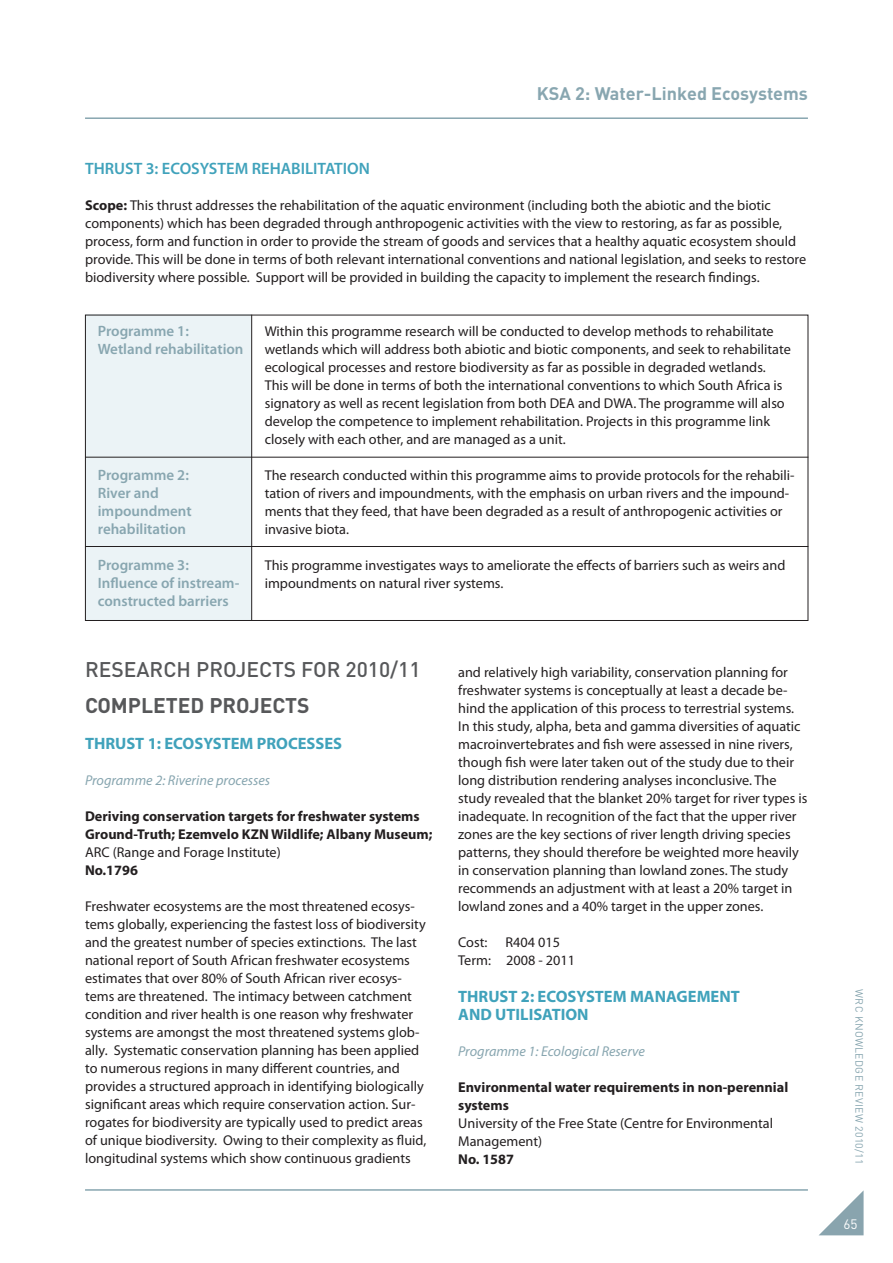
<style>
.page{position:relative;width:893px;height:1263px;background:#fff}
.page>*{position:absolute;margin:0;border:0;box-sizing:border-box;transform-origin:0 0}
.t1{font:500 21px "DIN";color:#57585a}
.t2{font:700 21px "DIN";color:#57585a}
.t3{font:700 18px "DIN";color:#88a6b0}
.t4{font:700 16.5px/18px "Myriad Pro";color:#40a2bb}
.t5{font:600 16.5px "Myriad Pro";color:#40a2bb}
.t6{font:600 15px/18px "Myriad Pro";color:#88a6b0}
.t7{font:14.25px/18px "Myriad Pro";color:#231f20}
.t8{font:700 14.25px/18px "Myriad Pro";color:#231f20}
.t9{font:italic 14.25px "Myriad Pro";color:#88a6b0}
.t10{font:13.5px "DIN";color:#fff}
.t11{font:10.5px "DIN";letter-spacing:.03em;color:#88a6b0}
.s1{font-weight:700}
</style>
<div class="page">
<div style="left:85px;top:315px;width:166px;height:306px;background:#ebf3f6"></div>
<hr style="left:251px;top:315px;width:1px;height:306px;background:#231f20">
<hr style="left:85px;top:457px;width:723px;height:1px;background:#231f20">
<hr style="left:85px;top:546px;width:723px;height:1px;background:#231f20">
<hr style="left:85px;top:117px;width:723px;height:2px;background:#88a6b0">
<hr style="left:85px;top:1189px;width:723px;height:2px;background:#88a6b0">
<svg style="left:819px;top:1190px;width:45px;height:45px"></svg>
<p class="t3" style="left:537px;top:81px;width:272px">KSA 2: Water-Linked Ecosystems</p>
<p class="t5" style="left:85px;top:158px;width:286px">THRUST 3: ECOSYSTEM REHABILITATION</p>
<p class="t7" style="left:85px;top:196px;width:723px"><span class="s1">Scope:</span> This thrust addresses the rehabilitation of the aquatic environment (including both the abiotic and the biotic components) which has been degraded through anthropogenic activities with the view to restoring, as far as possible, process, form and function in order to provide the stream of goods and services that a healthy aquatic ecosystem should provide. This will be done in terms of both relevant international conventions and national legislation, and seeks to restore biodiversity where possible. Support will be provided in building the capacity to implement the research findings.</p>
<p class="t6" style="left:98px;top:322px;width:147px">Programme 1:<br>Wetland rehabilitation</p>
<p class="t6" style="left:98px;top:466px;width:95px">Programme 2:<br>River and impoundment rehabilitation</p>
<p class="t6" style="left:98px;top:556px;width:143px">Programme 3:<br>Influence of instream&shy;constructed barriers</p>
<p class="t7" style="left:265px;top:322px;width:528px">Within this programme research will be conducted to develop methods to rehabilitate wetlands which will address both abiotic and biotic components, and seek to rehabilitate ecological processes and restore biodiversity as far as possible in degraded wetlands.<br>This will be done in terms of both the international conventions to which South Africa is signatory as well as recent legislation from both DEA and DWA. The programme will also develop the competence to implement rehabilitation. Projects in this programme link closely with each other, and are managed as a unit.</p>
<p class="t7" style="left:265px;top:466px;width:531px">The research conducted within this programme aims to provide protocols for the rehabili&shy;tation of rivers and impoundments, with the emphasis on urban rivers and the impound&shy;ments that they feed, that have been degraded as a result of anthropogenic activities or invasive biota.</p>
<p class="t7" style="left:265px;top:556px;width:522px">This programme investigates ways to ameliorate the effects of barriers such as weirs and impoundments on natural river systems.</p>
<h1 class="t1" style="left:85px;top:655px;width:337px">RESEARCH PROJECTS FOR 2010/11</h1>
<h1 class="t2" style="left:85px;top:691px;width:226px">COMPLETED PROJECTS</h1>
<p class="t4" style="left:85px;top:734px;width:259px">THRUST 1: ECOSYSTEM PROCESSES</p>
<p class="t9" style="left:85px;top:771px;width:187px">Programme 2: Riverine processes</p>
<p class="t8" style="left:85px;top:807px;width:349px">Deriving conservation targets for freshwater systems<br>Ground-Truth; Ezemvelo KZN Wildlife; Albany Museum;</p>
<p class="t7" style="left:85px;top:843px;width:197px">ARC (Range and Forage Institute)</p>
<p class="t8" style="left:85px;top:861px;width:54px">No.1796</p>
<p class="t7" style="left:85px;top:897px;width:343px">Freshwater ecosystems are the most threatened ecosys&shy;tems globally, experiencing the fastest loss of biodiversity and the greatest number of species extinctions. The last national report of South African freshwater ecosystems estimates that over 80% of South African river ecosys&shy;tems are threatened. The intimacy between catchment condition and river health is one reason why freshwater systems are amongst the most threatened systems glob&shy;ally. Systematic conservation planning has been applied to numerous regions in many different countries, and provides a structured approach in identifying biologically significant areas which require conservation action. Sur&shy;rogates for biodiversity are typically used to predict areas of unique biodiversity. Owing to their complexity as fluid, longitudinal systems which show continuous gradients</p>
<p class="t7" style="left:458px;top:663px;width:351px">and relatively high variability, conservation planning for freshwater systems is conceptually at least a decade be&shy;hind the application of this process to terrestrial systems.<br>In this study, alpha, beta and gamma diversities of aquatic macroinvertebrates and fish were assessed in nine rivers, though fish were later taken out of the study due to their long distribution rendering analyses inconclusive. The study revealed that the blanket 20% target for river types is inadequate. In recognition of the fact that the upper river zones are the key sections of river length driving species patterns, they should therefore be weighted more heavily in conservation planning than lowland zones. The study recommends an adjustment with at least a 20% target in lowland zones and a 40% target in the upper zones.</p>
<p class="t7" style="left:458px;top:933px;width:31px">Cost:</p>
<p class="t7" style="left:458px;top:933px;width:118px;text-indent:47px">R404 015<br>Term: 2008 - 2011</p>
<p class="t4" style="left:458px;top:986px;width:283px">THRUST 2: ECOSYSTEM MANAGEMENT<br>AND UTILISATION</p>
<p class="t9" style="left:458px;top:1042px;width:188px">Programme 1: Ecological Reserve</p>
<p class="t8" style="left:458px;top:1077px;width:332px">Environmental water requirements in non-perennial systems</p>
<p class="t7" style="left:458px;top:1113px;width:316px">University of the Free State (Centre for Environmental<br>Management)</p>
<p class="t8" style="left:458px;top:1149px;width:57px">No. 1587</p>
<p class="t11" style="left:865px;top:989px;width:177px;rotate:90deg">WRC KNOWLEDGE REVIEW 2010/11</p>
<p class="t10" style="left:843px;top:1216px;width:16px">65</p>
</div>
